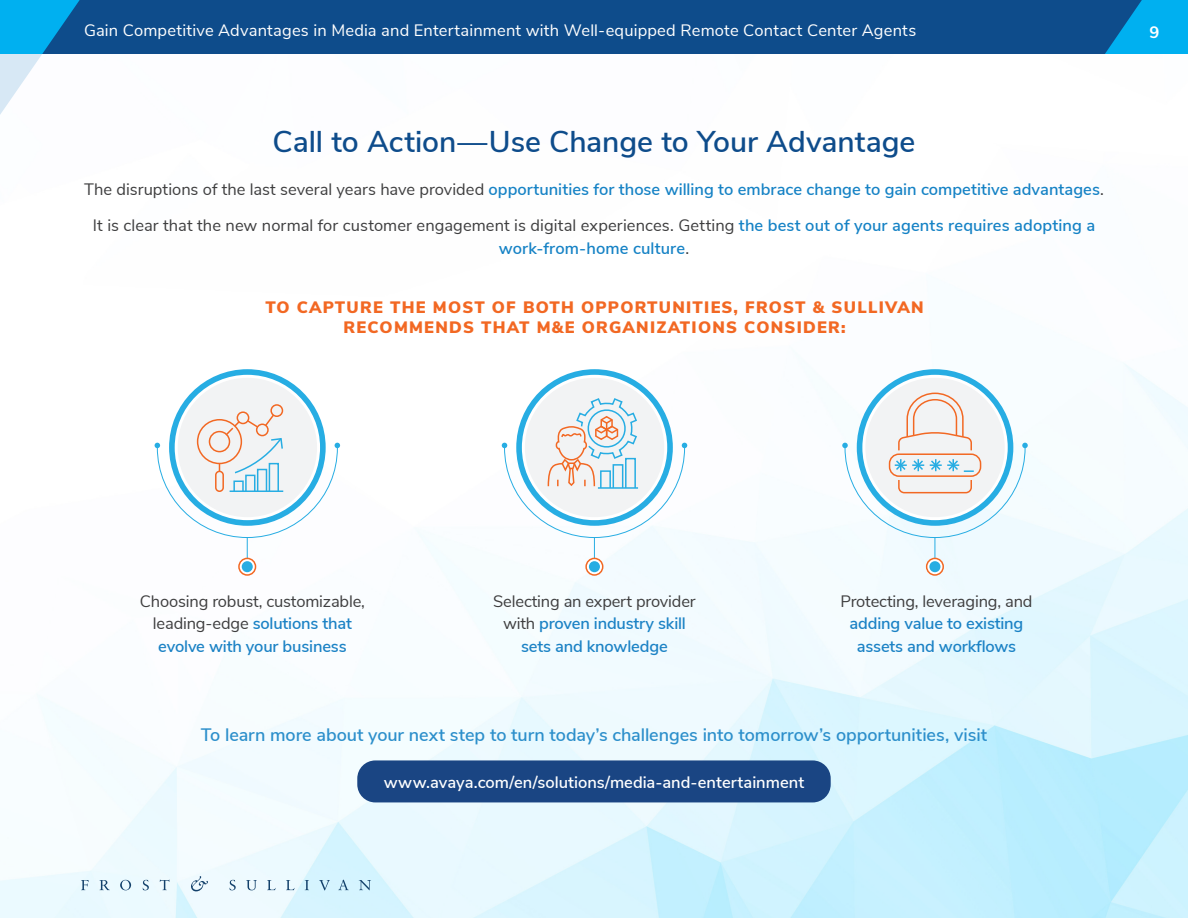
<style>
.page{position:relative;width:1188px;height:918px;background:#fff}
.page>*{position:absolute;margin:0;border:0;box-sizing:border-box;transform-origin:0 0}
.BR__1st_Lvl_Header{font:600 30px "Nunito Sans";color:#0e4c8b}
.BR__Body_Text{font:600 18px "Nunito Sans";letter-spacing:-.005em;color:#2c8fcb}
.BR__Body_Text-2{font:16.5px/22.5px "Nunito Sans";letter-spacing:.005em;color:#3e3e3f;text-align:center}
.t1{font:600 16.5px/22.5px "Nunito Sans";letter-spacing:-.01em;color:#1b82c5;text-align:center}
.BR__Body_Text-3{font:600 16.5px "Nunito Sans";color:#1582c5}
.t2{font:16.5px "Nunito Sans";letter-spacing:.01em;color:#fff}
.t3{font:900 16.5px/19.5px "Nunito Sans";letter-spacing:.075em;color:#f26823;text-align:center}
.BR__Body_Text-4{font:600 16.5px "Nunito Sans";color:#fff}
.t4{font:700 16.5px "Nunito Sans";color:#fff}
.s1{font-weight:400;color:#3e3e3f}
.s2{font-weight:600;color:#1582c5}
.s3{font-weight:600;color:#1b82c5}
</style>
<div class="page">
<img style="left:0;top:363px;width:1188px;height:555px">
<div style="left:97px;top:0;width:1008px;height:54px;background:#0e4c8b"></div>
<svg style="left:1105px;top:0;width:83px;height:54px;background:#0399d9"></svg>
<svg style="left:81px;top:880px;width:8px;height:10px"></svg>
<svg style="left:100px;top:880px;width:10px;height:10px"></svg>
<svg style="left:120px;top:880px;width:11px;height:10px"></svg>
<svg style="left:143px;top:880px;width:6px;height:10px"></svg>
<svg style="left:160px;top:880px;width:9px;height:10px"></svg>
<svg style="left:229px;top:880px;width:7px;height:10px"></svg>
<svg style="left:246px;top:880px;width:11px;height:10px"></svg>
<svg style="left:267px;top:880px;width:9px;height:10px"></svg>
<svg style="left:286px;top:880px;width:9px;height:10px"></svg>
<svg style="left:305px;top:880px;width:4px;height:10px"></svg>
<svg style="left:319px;top:880px;width:11px;height:10px"></svg>
<svg style="left:338px;top:880px;width:11px;height:10px"></svg>
<svg style="left:359px;top:880px;width:12px;height:10px"></svg>
<svg style="left:191px;top:876px;width:17px;height:15px"></svg>
<svg style="left:0;top:0;width:97px;height:115px"></svg>
<svg style="left:857px;top:369px;width:156px;height:157px"></svg>
<div style="left:864px;top:376px;width:142px;height:143px;background:#f2f3f4;border-radius:50%"></div>
<svg style="left:842px;top:392px;width:186px;height:179px"></svg>
<svg style="left:927px;top:558px;width:16px;height:17px"></svg>
<div style="left:926px;top:558px;width:18px;height:18px;border:2px solid #f26823;border-radius:50%"></div>
<div style="left:929px;top:561px;width:11px;height:11px;background:#27ade3;border-radius:50%"></div>
<svg style="left:516px;top:369px;width:157px;height:157px"></svg>
<div style="left:523px;top:376px;width:143px;height:143px;background:#f2f3f4;border-radius:50%"></div>
<svg style="left:586px;top:558px;width:17px;height:17px"></svg>
<div style="left:585px;top:558px;width:18px;height:18px;border:2px solid #f26823;border-radius:50%"></div>
<svg style="left:502px;top:397px;width:185px;height:174px"></svg>
<svg style="left:169px;top:369px;width:157px;height:157px"></svg>
<div style="left:176px;top:376px;width:143px;height:143px;background:#f2f3f4;border-radius:50%"></div>
<svg style="left:239px;top:558px;width:17px;height:17px"></svg>
<div style="left:238px;top:558px;width:18px;height:18px;border:2px solid #f26823;border-radius:50%"></div>
<div style="left:237px;top:411px;width:12px;height:13px;border:2px solid #f26823;border-radius:50%"></div>
<div style="left:270px;top:404px;width:13px;height:13px;border:2px solid #f26823;border-radius:50%"></div>
<svg style="left:155px;top:413px;width:185px;height:158px"></svg>
<div style="left:197px;top:419px;width:45px;height:45px;border:2px solid #f26823;border-radius:50%"></div>
<div style="left:357px;top:760px;width:474px;height:42px;background:#1a4583;border-radius:18px"></div>
<p class="t2" style="left:84px;top:18px;width:834px">Gain Competitive Advantages in Media and Entertainment with Well-equipped Remote Contact Center Agents</p>
<p class="t4" style="left:1150px;top:20px;width:11px">9</p>
<h1 class="BR__1st_Lvl_Header" style="left:273px;top:119px;width:644px">Call to Action—Use Change to Your Advantage</h1>
<p class="BR__Body_Text-3" style="left:84px;top:178px;width:1021px"><span class="s1">The disruptions of the last several years have provided</span> opportunities for those willing to embrace change to gain competitive advantages<span class="s1">.</span></p>
<p class="BR__Body_Text-2" style="left:93px;top:213px;width:1004px">It is clear that the new normal for customer engagement is digital experiences. Getting <span class="s2">the best out of your agents requires adopting a work-from-home culture</span>.</p>
<p class="t3" style="left:265px;top:297px;width:660px">TO CAPTURE THE MOST OF BOTH OPPORTUNITIES, FROST &amp; SULLIVAN<br>RECOMMENDS THAT M&amp;E ORGANIZATIONS CONSIDER:</p>
<p class="BR__Body_Text-2" style="left:140px;top:589px;width:227px">Choosing robust, customizable, leading-edge <span class="s3">solutions that evolve with your business</span></p>
<p class="t1" style="left:493px;top:589px;width:204px"><span class="s1">Selecting an expert provider with</span> proven industry skill sets and knowledge</p>
<p class="t1" style="left:841px;top:589px;width:194px"><span class="s1">Protecting, leveraging, and </span>adding value to existing assets and workflows</p>
<p class="BR__Body_Text" style="left:201px;top:722px;width:788px">To learn more about your next step to turn today’s challenges into tomorrow’s opportunities, visit</p>
<p class="BR__Body_Text-4" style="left:384px;top:770px;width:422px">www.avaya.com/en/solutions/media-and-entertainment</p>
</div>
